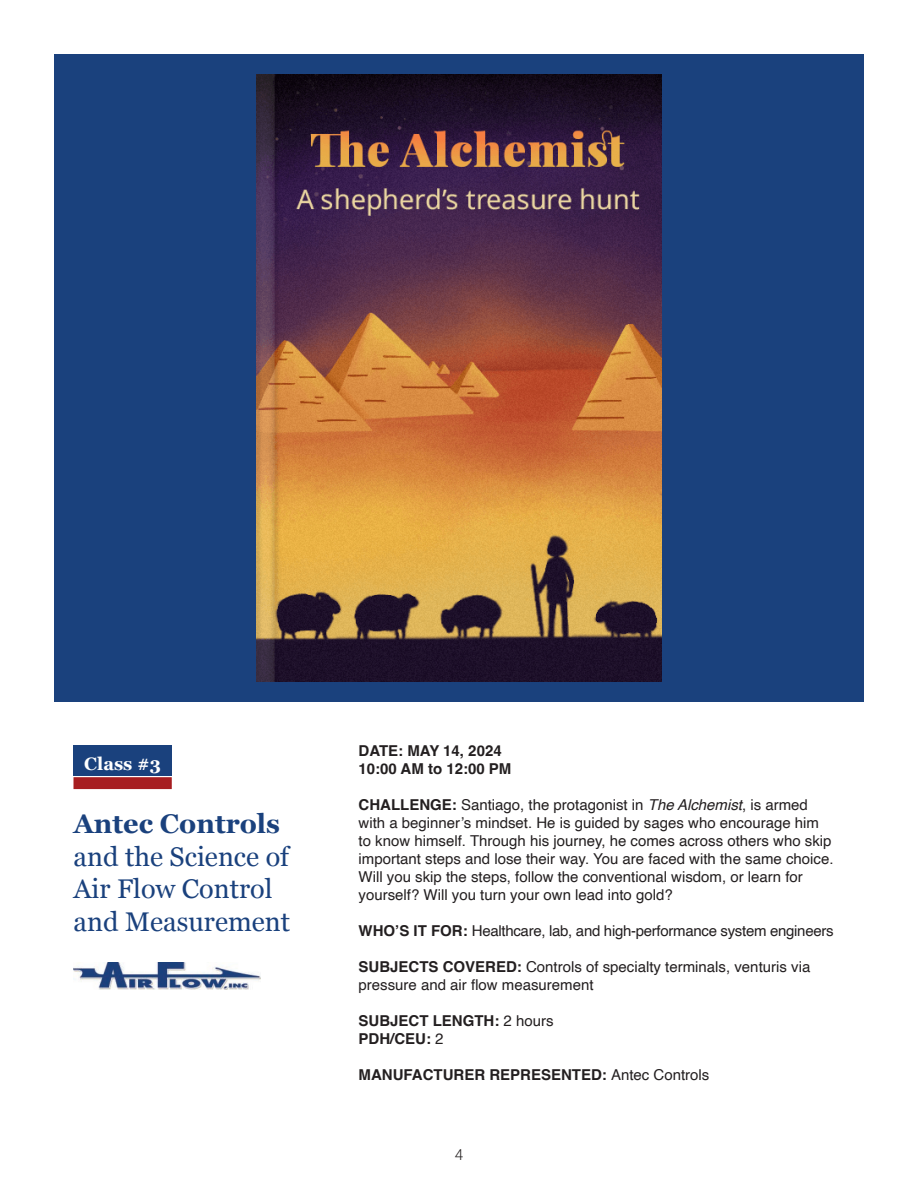
<style>
.page{position:relative;width:918px;height:1188px;background:#fff}
.page>*{position:absolute;margin:0;border:0;box-sizing:border-box;transform-origin:0 0}
.t1{font:27px/32.4px "Georgia";color:#1a417d}
.t2{font:700 27px "Georgia";color:#1a417d}
.t3{font:700 18px "Georgia";color:#fff}
.t4{font:15px/18px "Helvetica";color:#231f20}
.t5{font:700 15px/18px "Helvetica";color:#231f20}
.t6{font:15px "Helvetica";letter-spacing:-.02em;color:#231f20}
.t7{font:300 15px "Roboto";color:#231f20}
.s1{font-weight:700}
.s2{font-style:italic}
.s3{font-weight:400}
</style>
<div class="page">
<div style="left:54px;top:54px;width:810px;height:648px;background:#1a417d"></div>
<img style="left:256px;top:75px;width:406px;height:606px">
<div style="left:74px;top:745px;width:98px;height:30px;background:#1a417d"></div>
<div style="left:74px;top:777px;width:98px;height:12px;background:#a71e21;border:2px solid #a71e21"></div>
<img style="left:74px;top:963px;width:186px;height:27px">
<p class="t3" style="left:84px;top:750px;width:78px">Class #3</p>
<h1 class="t2" style="left:74px;top:804px;width:208px">Antec Controls</h1>
<h1 class="t1" style="left:74px;top:839px;width:218px">and the Science of<br>Air Flow Control and Measurement</h1>
<p class="t5" style="left:359px;top:744px;width:154px">DATE: MAY 14, 2024<br>10:00 AM to 12:00 PM</p>
<p class="t4" style="left:359px;top:796px;width:476px"><span class="s1">CHALLENGE:</span> Santiago, the protagonist in <span class="s2">TheAlchemist</span>, is armed with a beginner’s mindset. He is guided by sages who encourage him to know himself. Through his journey, he comes across others who skip important steps and lose their way. You are faced with the same choice.<br>Will you skip the steps, follow the conventional wisdom, or learn for yourself? Will you turn your own lead into gold?</p>
<p class="t6" style="left:359px;top:919px;width:477px"><span class="s1">WHO’S IT FOR:</span> Healthcare, lab, and high-performance system engineers</p>
<p class="t4" style="left:359px;top:958px;width:453px"><span class="s1">SUBJECTS COVERED:</span> Controls of specialty terminals, venturis via pressure and air flow measurement</p>
<p class="t5" style="left:359px;top:1014px;width:197px">SUBJECT LENGTH: <span class="s3">2 hours<br></span>PDH/CEU: <span class="s3">2</span></p>
<p class="t5" style="left:359px;top:1068px;width:352px">MANUFACTURER REPRESENTED: <span class="s3">Antec Controls</span></p>
<p class="t7" style="left:455px;top:1144px;width:10px">4</p>
</div>
